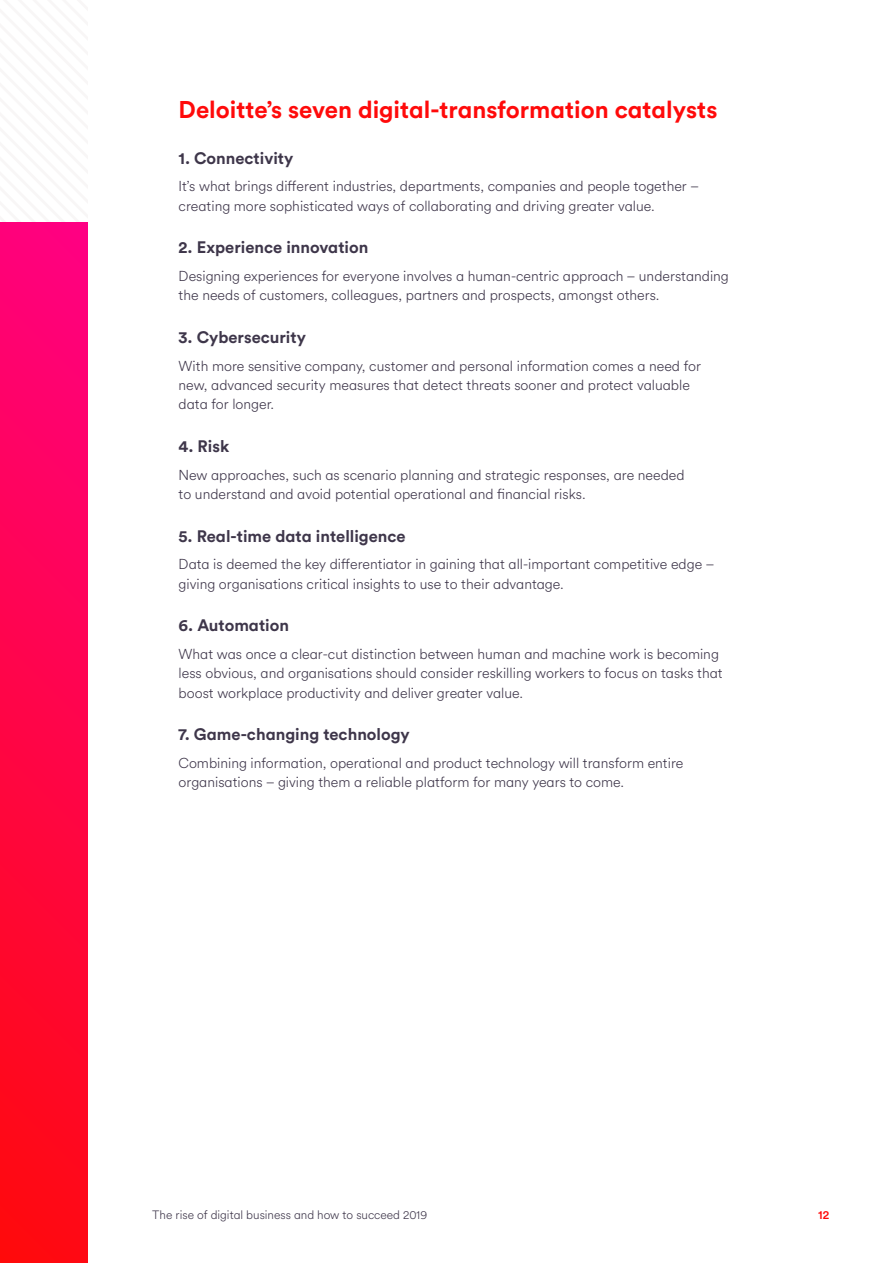
<style>
.page{position:relative;width:893px;height:1263px;background:#fff}
.page>*{position:absolute;margin:0;border:0;box-sizing:border-box;transform-origin:0 0}
.t1{font:700 24px "VM Circular Shout";color:#ff0a0a}
.t2{font:700 16.5px "VM Circular Shout";color:#3e364a}
.t3{font:300 14.25px/19.2px "VM Circular Whisper";color:#3e364a}
.t4{font:300 12px "VM Circular Whisper";color:#3e364a}
.t5{font:500 12px "VM Circular Natter";color:#ff0a0a}
</style>
<div class="page">
<div style="left:0;top:222px;width:88px;height:1041px;background:linear-gradient(to bottom,#ff0080,#ff0a0f)"></div>
<h1 class="t1" style="left:179px;top:93px;width:540px">Deloitte’s seven digital-transformation catalysts</h1>
<p class="t2" style="left:179px;top:147px;width:116px">1. Connectivity</p>
<p class="t3" style="left:179px;top:176px;width:522px">It’s what brings different industries, departments, companies and people together – creating more sophisticated ways of collaborating and driving greater value.</p>
<p class="t2" style="left:179px;top:236px;width:191px">2. Experience innovation</p>
<p class="t3" style="left:179px;top:266px;width:552px">Designing experiences for everyone involves a human-centric approach – understanding the needs of customers, colleagues, partners and prospects, amongst others.</p>
<p class="t2" style="left:179px;top:326px;width:129px">3. Cybersecurity</p>
<p class="t3" style="left:179px;top:356px;width:524px">With more sensitive company, customer and personal information comes a need for new, advanced security measures that detect threats sooner and protect valuable data for longer.</p>
<p class="t2" style="left:179px;top:435px;width:52px">4. Risk</p>
<p class="t3" style="left:179px;top:465px;width:507px">New approaches, such as scenario planning and strategic responses, are needed to understand and avoid potential operational and financial risks.</p>
<p class="t2" style="left:179px;top:525px;width:229px">5. Real-time data intelligence</p>
<p class="t3" style="left:179px;top:554px;width:537px">Data is deemed the key differentiator in gaining that all-important competitive edge – giving organisations critical insights to use to their advantage.</p>
<p class="t2" style="left:179px;top:614px;width:112px">6. Automation</p>
<p class="t3" style="left:179px;top:644px;width:546px">What was once a clear-cut distinction between human and machine work is becoming less obvious, and organisations should consider reskilling workers to focus on tasks that boost workplace productivity and deliver greater value.</p>
<p class="t2" style="left:179px;top:723px;width:233px">7. Game-changing technology</p>
<p class="t3" style="left:179px;top:753px;width:506px">Combining information, operational and product technology will transform entire organisations – giving them a reliable platform for many years to come.</p>
<p class="t4" style="left:152px;top:1207px;width:277px">The rise of digital business and how to succeed 2019</p>
<p class="t5" style="left:818px;top:1206px;width:13px">12</p>
</div>
